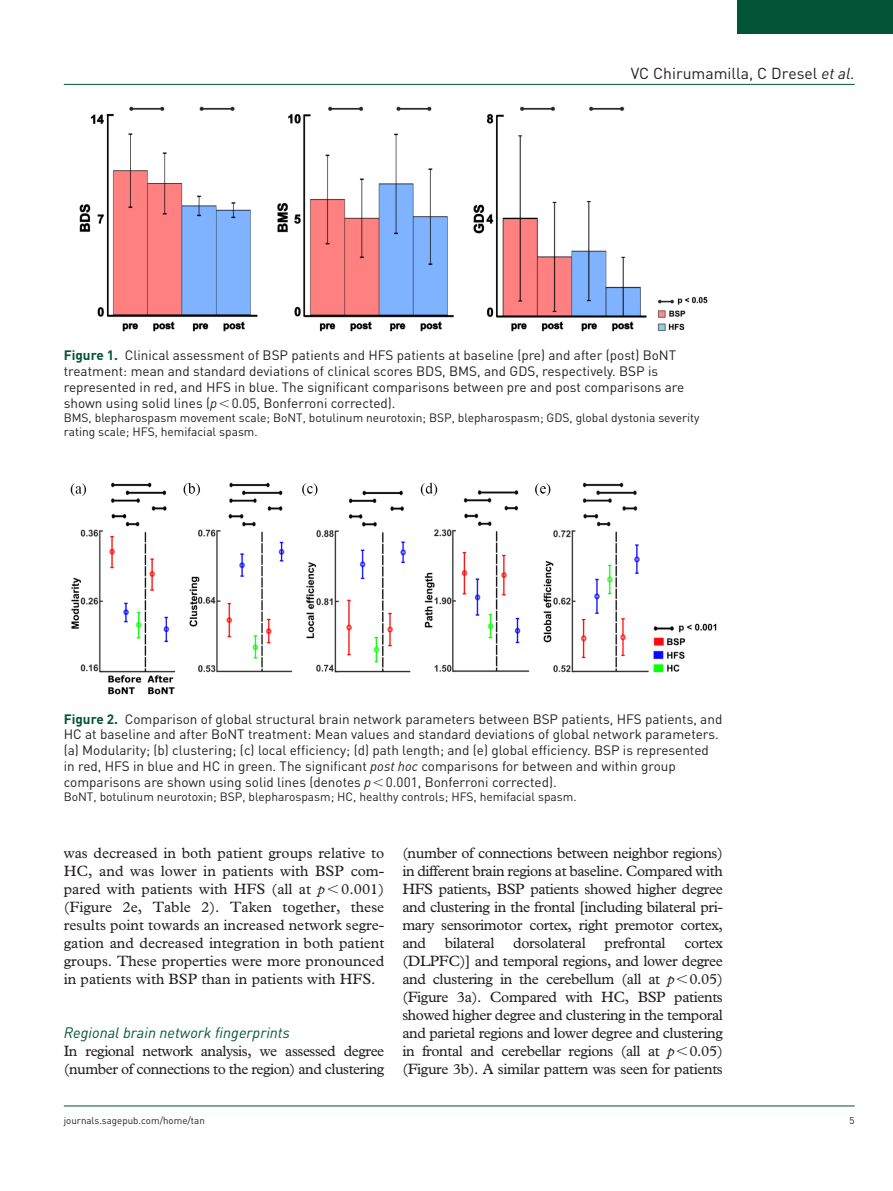
<style>
.page{position:relative;width:893px;height:1191px;background:#fff}
.page>*{position:absolute;margin:0;border:0;box-sizing:border-box;transform-origin:0 0}
.t1{font:15.75px "DIN";color:#231f20}
.t2{font:15px/18px "Plantin Std";letter-spacing:-.025em;color:#231f20;text-align:justify}
.t3{font:italic 15px "DIN";color:#015436}
.t4{font:13.5px/15.8px "DIN";color:#231f20}
.t5{font:12px/14.2px "DIN";color:#231f20}
.t6{font:9.75px "DIN";color:#231f20}
.s1{font-style:italic}
.s2{font-weight:700;color:#015436}
</style>
<div class="page">
<hr style="left:64px;top:84px;width:791px;height:1px;background:#015436">
<hr style="left:64px;top:1105px;width:791px;height:1px;background:#015436">
<div style="left:738px;top:0;width:155px;height:34px;background:#015436"></div>
<img style="left:79px;top:106px;width:629px;height:226px">
<img style="left:70px;top:482px;width:647px;height:213px">
<p class="t1" style="left:631px;top:63px;width:226px">VC Chirumamilla, C Dresel <span class="s1">et al.</span></p>
<p class="t4" style="left:64px;top:347px;width:622px"><span class="s2">Figure 1.</span> Clinical assessment of BSP patients and HFS patients at baseline (pre) and after (post) BoNT treatment: mean and standard deviations of clinical scores BDS, BMS, and GDS, respectively. BSP is represented in red, and HFS in blue. The significant comparisons between pre and post comparisons are shown using solid lines (<span class="s1">p</span> 0.05, Bonferroni corrected).</p>
<p class="t5" style="left:64px;top:410px;width:637px">BMS, blepharospasm movement scale; BoNT, botulinum neurotoxin; BSP, blepharospasm; GDS, global dystonia severity rating scale; HFS, hemifacial spasm.</p>
<p class="t4" style="left:64px;top:710px;width:660px"><span class="s2">Figure 2.</span> Comparison of global structural brain network parameters between BSP patients, HFS patients, and HC at baseline and after BoNT treatment: Mean values and standard deviations of global network parameters. (a) Modularity; (b) clustering; (c) local efficiency; (d) path length; and (e) global efficiency. BSP is represented in red, HFS in blue and HC in green. The significant <span class="s1">post hoc</span> comparisons for between and within group comparisons are shown using solid lines (denotes <span class="s1">p</span> 0.001, Bonferroni corrected).</p>
<p class="t5" style="left:64px;top:789px;width:514px">BoNT, botulinum neurotoxin; BSP, blepharospasm; HC, healthy controls; HFS, hemifacial spasm.</p>
<p class="t2" style="left:64px;top:844px;width:322px">was decreased in both patient groups relative to HC, and was lower in patients with BSP com&shy;pared with patients with HFS (all at <span class="s1">p</span> 0.001) (Figure 2e, Table 2). Taken together, these results point towards an increased network segre&shy;gation and decreased integration in both patient groups. These properties were more pronounced in patients with BSP than in patients with HFS.</p>
<p class="t3" style="left:64px;top:1023px;width:228px">Regional brain network fingerprints</p>
<p class="t2" style="left:64px;top:1042px;width:322px">In regional network analysis, we assessed degree (number of connections to the region) and clustering</p>
<p class="t2" style="left:402px;top:844px;width:322px">(number of connections between neighbor regions) in different brain regions at baseline. Compared with HFS patients, BSP patients showed higher degree and clustering in the frontal [including bilateral pri&shy;mary sensorimotor cortex, right premotor cortex, and</p>
<p class="t2" style="left:445px;top:934px;width:51px">bilateral</p>
<p class="t2" style="left:513px;top:934px;width:74px">dorsolateral</p>
<p class="t2" style="left:605px;top:934px;width:62px">prefrontal</p>
<p class="t2" style="left:402px;top:934px;width:322px;text-indent:282px">cortex (DLPFC)] and temporal regions, and lower degree and clustering in the cerebellum (all at <span class="s1">p</span> 0.05) (Figure 3a). Compared with HC, BSP patients showed higher degree and clustering in the temporal and parietal regions and lower degree and clustering in frontal and cerebellar regions (all at <span class="s1">p</span> 0.05) (Figure 3b). A similar pattern was seen for patients</p>
<p class="t6" style="left:64px;top:1114px;width:143px">journals.sagepub.com/home/tan</p>
<p class="t6" style="left:850px;top:1114px;width:7px">5</p>
</div>
